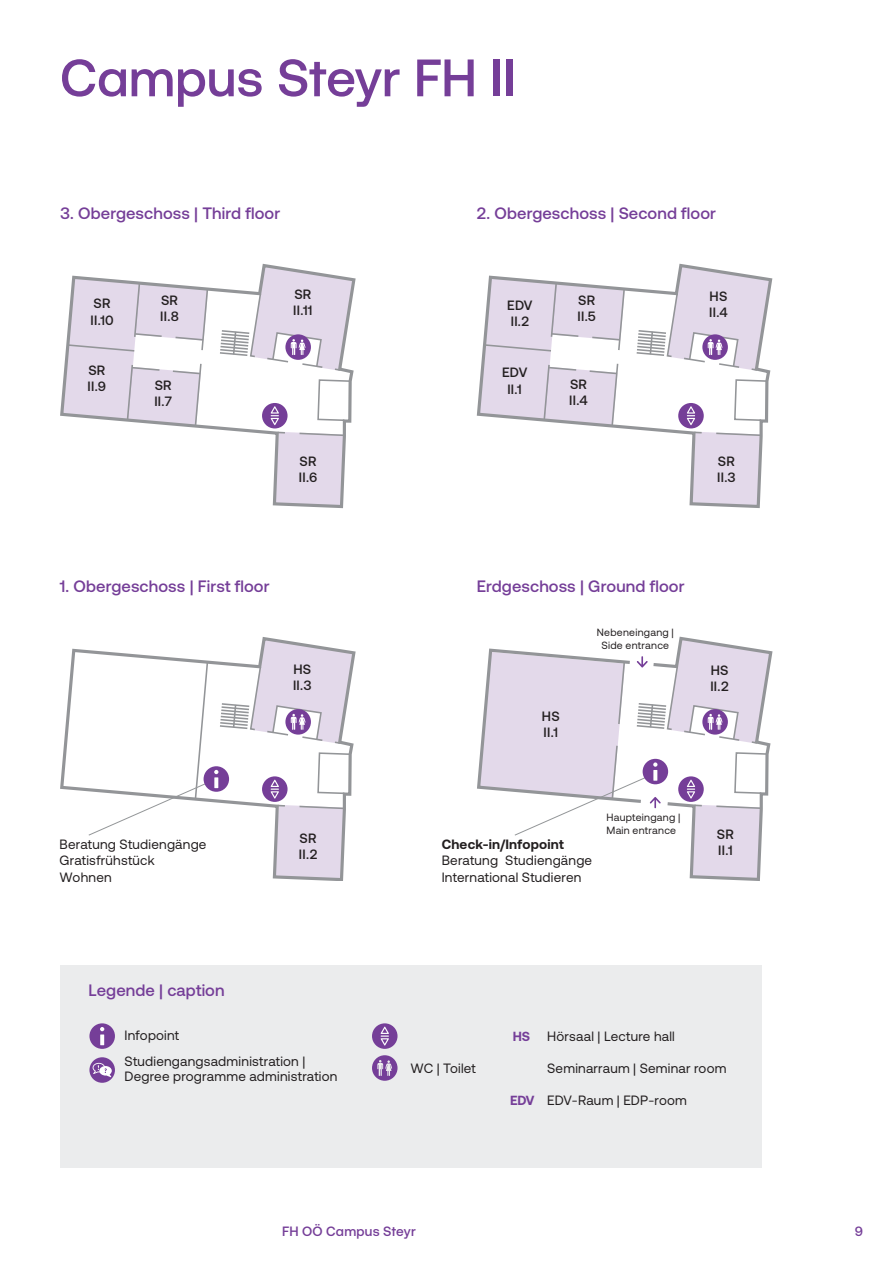
<style>
.page{position:relative;width:893px;height:1263px;background:#fff}
.page>*{position:absolute;margin:0;border:0;box-sizing:border-box;transform-origin:0 0}
.t1{font:500 52.5px "Aeonik";color:#753e98}
.t2{font:500 16.5px "Aeonik";letter-spacing:.005em;color:#753e98}
.t3{font:13.5px/16.2px "Aeonik";letter-spacing:.015em;color:#231f20}
.t4{font:500 13.5px/16.2px "Aeonik";letter-spacing:.02em;color:#231f20}
.t5{font:700 13.5px "Aeonik";letter-spacing:.02em;color:#231f20}
.t6{font:500 13.5px "Aeonik";letter-spacing:.015em;color:#753e98}
.t7{font:700 13.2px "Aeonik";color:#753e98}
.t8{font:10.5px/12.6px "Aeonik";letter-spacing:.025em;color:#231f20}
.s1{font-weight:700;font-size:13.2px;color:#753e98}
</style>
<div class="page">
<div style="left:60px;top:965px;width:702px;height:202px;background:#ebeced"></div>
<svg style="left:60px;top:264px;width:296px;height:244px"></svg>
<svg style="left:274px;top:432px;width:72px;height:74px;background:#d9d1e0"></svg>
<svg style="left:477px;top:264px;width:295px;height:244px"></svg>
<svg style="left:691px;top:432px;width:72px;height:74px;background:#d9d1e0"></svg>
<svg style="left:60px;top:637px;width:295px;height:244px"></svg>
<svg style="left:89px;top:1057px;width:26px;height:26px"></svg>
<svg style="left:93px;top:1063px;width:19px;height:14px"></svg>
<div style="left:89px;top:1023px;width:26px;height:26px;background:#753e98;border-radius:50%"></div>
<svg style="left:100px;top:1027px;width:4px;height:4px"></svg>
<svg style="left:100px;top:1034px;width:4px;height:11px"></svg>
<div style="left:372px;top:1023px;width:25px;height:26px;background:#753e98;border-radius:50%"></div>
<svg style="left:380px;top:1027px;width:9px;height:18px"></svg>
<svg style="left:372px;top:1055px;width:25px;height:26px"></svg>
<div style="left:262px;top:403px;width:26px;height:25px;background:#753e98;border-radius:50%"></div>
<svg style="left:271px;top:406px;width:8px;height:19px"></svg>
<div style="left:678px;top:403px;width:26px;height:25px;background:#753e98;border-radius:50%"></div>
<svg style="left:687px;top:406px;width:8px;height:19px"></svg>
<svg style="left:218px;top:266px;width:136px;height:106px"></svg>
<svg style="left:635px;top:265px;width:136px;height:107px"></svg>
<svg style="left:88px;top:639px;width:266px;height:240px"></svg>
<svg style="left:214px;top:777px;width:4px;height:11px"></svg>
<svg style="left:477px;top:637px;width:295px;height:244px"></svg>
<svg style="left:653px;top:770px;width:4px;height:11px"></svg>
<h1 class="t1" style="left:60px;top:49px;width:458px">Campus Steyr FH II</h1>
<p class="t2" style="left:60px;top:204px;width:222px">3. Obergeschoss | Third floor</p>
<p class="t2" style="left:477px;top:204px;width:241px">2. Obergeschoss | Second floor</p>
<p class="t4" style="left:90px;top:295px;width:25px">SR<br>II.10</p>
<p class="t4" style="left:293px;top:286px;width:21px">SR<br>II.11</p>
<p class="t4" style="left:507px;top:297px;width:27px">EDV<br>II.2</p>
<p class="t4" style="left:160px;top:292px;width:20px">SR<br>II.8</p>
<p class="t4" style="left:577px;top:292px;width:20px">SR<br>II.5</p>
<p class="t4" style="left:88px;top:362px;width:20px">SR<br>II.9</p>
<p class="t4" style="left:154px;top:377px;width:19px">SR<br>II.7</p>
<p class="t4" style="left:299px;top:453px;width:20px">SR<br>II.6</p>
<p class="t4" style="left:502px;top:364px;width:27px;text-align:center">EDV<br>II.1</p>
<p class="t4" style="left:569px;top:376px;width:20px">SR<br>II.4</p>
<p class="t4" style="left:709px;top:288px;width:20px">HS<br>II.4</p>
<p class="t4" style="left:717px;top:453px;width:20px">SR<br>II.3</p>
<p class="t2" style="left:60px;top:576px;width:211px">1. Obergeschoss | First floor</p>
<p class="t2" style="left:477px;top:576px;width:209px">Erdgeschoss | Ground floor</p>
<p class="t4" style="left:293px;top:661px;width:20px">HS<br>II.3</p>
<p class="t4" style="left:542px;top:708px;width:19px">HS<br>II.1</p>
<p class="t8" style="left:597px;top:626px;width:78px;text-align:center">Nebeneingang |<br>Side entrance</p>
<p class="t4" style="left:710px;top:662px;width:20px">HS<br>II.2</p>
<p class="t8" style="left:606px;top:811px;width:75px">Haupteingang |<br>Main entrance</p>
<p class="t4" style="left:299px;top:830px;width:20px">SR<br>II.2</p>
<p class="t4" style="left:717px;top:826px;width:19px">SR<br>II.1</p>
<p class="t3" style="left:60px;top:836px;width:148px">Beratung Studiengänge<br>Gratisfrühstück<br>Wohnen</p>
<p class="t5" style="left:442px;top:837px;width:124px">Check-in/Infopoint</p>
<p class="t3" style="left:442px;top:853px;width:152px">Beratung Studiengänge<br>International Studieren</p>
<p class="t2" style="left:89px;top:981px;width:138px">Legende | caption</p>
<p class="t3" style="left:125px;top:1028px;width:56px">Infopoint</p>
<p class="t3" style="left:125px;top:1054px;width:214px;line-height:14.2px">Studiengangsadministration |<br>Degree programme administration</p>
<p class="t3" style="left:411px;top:1060px;width:66px">WC | Toilet</p>
<p class="t7" style="left:513px;top:1028px;width:19px">HS</p>
<p class="t3" style="left:547px;top:1028px;width:129px">Hörsaal | Lecture hall</p>
<p class="t3" style="left:547px;top:1060px;width:181px">Seminarraum | Seminar room</p>
<p class="t3" style="left:510px;top:1092px;width:178px"><span class="s1">EDV</span> EDV-Raum | EDP-room</p>
<p class="t6" style="left:282px;top:1224px;width:135px">FH OÖ Campus Steyr</p>
<p class="t6" style="left:855px;top:1224px;width:10px">9</p>
</div>
